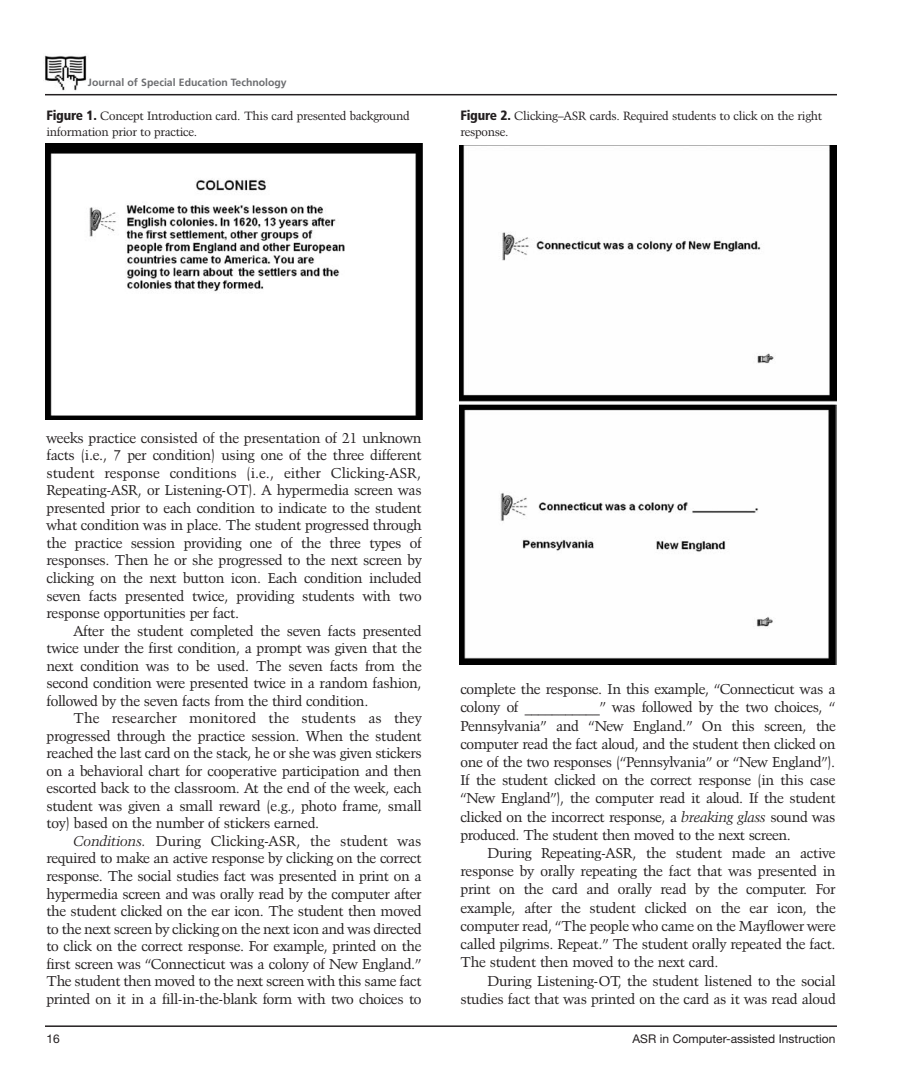
<style>
.page{position:relative;width:918px;height:1080px;background:#fff}
.page>*{position:absolute;margin:0;border:0;box-sizing:border-box;transform-origin:0 0}
.t1{font:14.25px/17.5px "Kuenstler 480 BT";letter-spacing:-.015em;color:#231f20;text-align:justify}
.t2{font:12px/16.5px "Kuenstler 480 BT";letter-spacing:-.015em;color:#231f20}
.t3{font:12px "Helvetica Neue";color:#231f20}
.t4{font:700 10.5px "Frutiger";color:#6c6d70}
.s1{font-family:"Frutiger";font-weight:900;font-stretch:condensed;font-size:13.5px}
.s2{font-style:italic}
</style>
<div class="page">
<img style="left:44px;top:55px;width:43px;height:36px">
<hr style="left:45px;top:94px;width:792px;height:1px;background:#231f20">
<hr style="left:45px;top:1025px;width:792px;height:2px;background:#231f20">
<img style="left:45px;top:144px;width:378px;height:276px">
<img style="left:459px;top:145px;width:377px;height:520px">
<p class="t4" style="left:88px;top:78px;width:200px">Journal of Special Education Technology</p>
<p class="t2" style="left:46px;top:108px;width:365px"><span class="s1">Figure 1.</span> Concept Introduction card. This card presented background information prior to practice.</p>
<p class="t2" style="left:460px;top:108px;width:363px"><span class="s1">Figure 2.</span> Clicking–ASR cards. Required students to click on the right response.</p>
<p class="t1" style="left:46px;top:430px;width:377px">weeks practice consisted of the presentation of 21 unknown facts (i.e., 7 per condition) using one of the three different student response conditions (i.e., either Clicking-ASR, Repeating-ASR, or Listening-OT). A hypermedia screen was presented prior to each condition to indicate to the student what condition was in place. The student progressed through the practice session providing one of the three types of responses. Then he or she progressed to the next screen by clicking on the next button icon. Each condition included seven facts presented twice, providing students with two response opportunities per fact.</p>
<p class="t1" style="left:46px;top:623px;width:377px;text-indent:27px">After the student completed the seven facts presented twice under the first condition, a prompt was given that the next condition was to be used. The seven facts from the second condition were presented twice in a random fashion, followed by the seven facts from the third condition.</p>
<p class="t1" style="left:46px;top:710px;width:377px;text-indent:27px">The researcher monitored the students as they progressed through the practice session. When the student reached the last card on the stack, he or she was given stickers on a behavioral chart for cooperative participation and then escorted back to the classroom. At the end of the week, each student was given a small reward (e.g., photo frame, small toy) based on the number of stickers earned.</p>
<p class="t1" style="left:47px;top:833px;width:377px;text-indent:27px"><span class="s2">Conditions.</span> During Clicking-ASR, the student was required to make an active response by clicking on the correct response. The social studies fact was presented in print on a hypermedia screen and was orally read by the computer after the student clicked on the ear icon. The student then moved to the next screen by clicking on the next icon and was directed to click on the correct response. For example, printed on the first screen was “Connecticut was a colony of New England.” The student then moved to the next screen with this same fact printed on it in a fill-in-the-blank form with two choices to</p>
<p class="t1" style="left:461px;top:681px;width:377px;line-height:18.1px">complete the response. In this example, “Connecticut was a colony of ___________” was followed by the two choices, “ Pennsylvania” and “New England.” On this screen, the computer read the fact aloud, and the student then clicked on one of the two responses (“Pennsylvania” or “New England”).<br>If the student clicked on the correct response (in this case “New England”), the computer read it aloud. If the student clicked on the incorrect response, a <span class="s2">breaking glass</span> sound was produced. The student then moved to the next screen.</p>
<p class="t1" style="left:461px;top:845px;width:377px;line-height:18.1px;text-indent:27px">During Repeating-ASR, the student made an active response by orally repeating the fact that was presented in print on the card and orally read by the computer. For example, after the student clicked on the ear icon, the computer read, “The people who came on the Mayflower were called pilgrims. Repeat.” The student orally repeated the fact.<br>The student then moved to the next card.</p>
<p class="t1" style="left:460px;top:972px;width:377px;line-height:18.1px;text-align:right">During Listening-OT, the student listened to the social studies fact that was printed on the card as it was read aloud</p>
<p class="t3" style="left:46px;top:1032px;width:15px">16</p>
<p class="t3" style="left:632px;top:1032px;width:205px">ASR in Computer-assisted Instruction</p>
</div>
